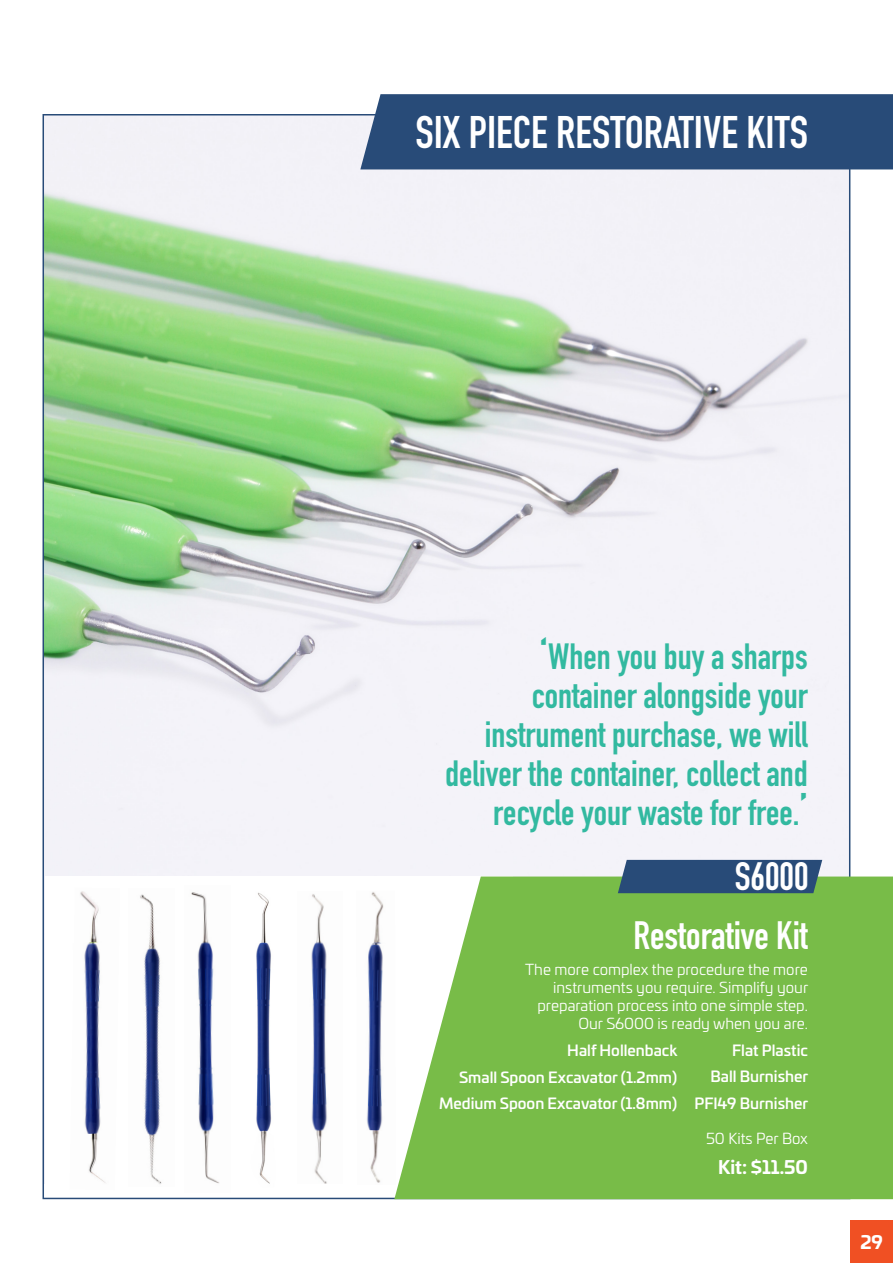
<style>
.page{position:relative;width:893px;height:1263px;background:#fff}
.page>*{position:absolute;margin:0;border:0;box-sizing:border-box;transform-origin:0 0}
.t1{font:700 45px "DIN Condensed";color:#fff}
.t2{font:700 39px "DIN Condensed";color:#fff}
.t3{font:700 36px/39px "DIN Condensed";color:#32b9a0;text-align:right}
.t4{font:700 18px "Univia Pro";color:#fff}
.t5{font:15px/18px "Univia Pro";color:#fff;text-align:right}
.t6{font:500 15px "Univia Pro";color:#fff}
.s1{font-size:45px}
</style>
<div class="page">
<img style="left:46px;top:117px;width:801px;height:759px">
<img style="left:80px;top:891px;width:26px;height:292px">
<img style="left:80px;top:942px;width:26px;height:192px">
<img style="left:140px;top:894px;width:22px;height:290px">
<img style="left:191px;top:892px;width:28px;height:292px">
<img style="left:311px;top:894px;width:16px;height:290px">
<img style="left:370px;top:892px;width:14px;height:291px">
<img style="left:366px;top:943px;width:18px;height:187px">
<img style="left:256px;top:892px;width:16px;height:292px">
<div style="left:850px;top:1220px;width:43px;height:43px;background:#f05023"></div>
<div style="left:360px;top:94px;width:533px;height:75px;background:#284b78"></div>
<svg style="left:394px;top:876px;width:499px;height:323px;background:#84c158"></svg>
<div style="left:618px;top:860px;width:204px;height:33px;background:#284b78"></div>
<p class="t1" style="left:415px;top:102px;width:394px">SIX PIECE RESTORATIVE KITS</p>
<p class="t3" style="left:445px;top:637px;width:364px"><span class="s1">‘</span>When you buy a sharps container alongside your instrument purchase, we will deliver the container, collect and recycle your waste for free.<span class="s1">’</span></p>
<p class="t2" style="left:735px;top:850px;width:75px">S6000</p>
<p class="t2" style="left:633px;top:909px;width:176px">Restorative Kit</p>
<p class="t5" style="left:525px;top:960px;width:284px">The more complex the procedure the more instruments you require. Simplify your preparation process into one simple step.<br>Our S6000 is ready when you are.</p>
<p class="t6" style="left:732px;top:1038px;width:77px">Flat Plastic</p>
<p class="t6" style="left:710px;top:1065px;width:99px">Ball Burnisher</p>
<p class="t6" style="left:694px;top:1091px;width:115px">PFI49 Burnisher</p>
<p class="t5" style="left:706px;top:1128px;width:103px">50 Kits Per Box</p>
<p class="t4" style="left:718px;top:1152px;width:91px">Kit: $11.50</p>
<p class="t6" style="left:567px;top:1039px;width:112px">Half Hollenback</p>
<p class="t6" style="left:459px;top:1065px;width:220px">Small Spoon Excavator (1.2mm)</p>
<p class="t6" style="left:439px;top:1092px;width:240px">Medium Spoon Excavator (1.8mm)</p>
<p class="t4" style="left:860px;top:1228px;width:24px">29</p>
</div>
